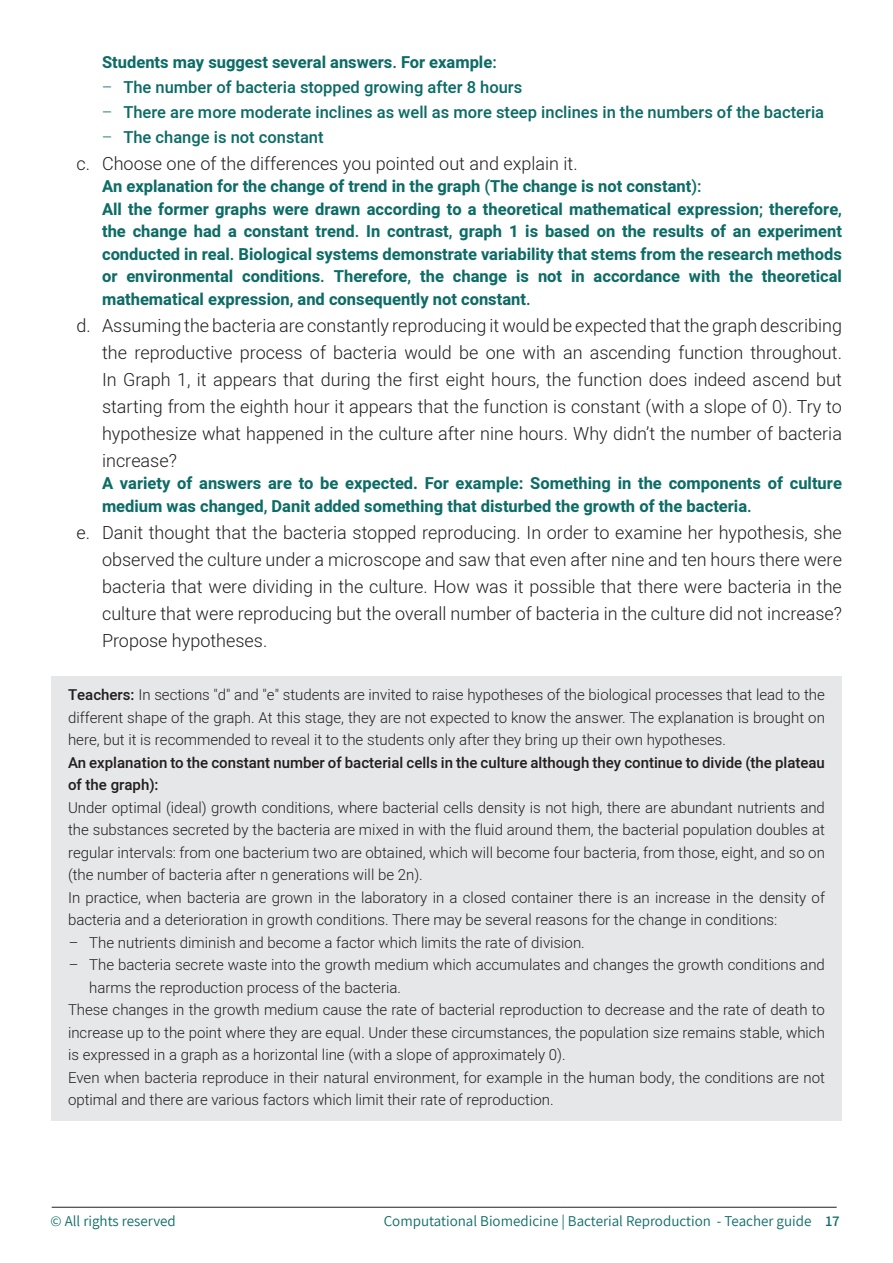
<style>
.page{position:relative;width:893px;height:1263px;background:#fff}
.page>*{position:absolute;margin:0;border:0;box-sizing:border-box;transform-origin:0 0}
.t1{font:300 18px/27px "Heebo";color:#231f20;text-align:justify}
.t2{font:700 16.5px/22.5px "Heebo";color:#0d6c66}
.t3{font:500 16.5px/24.8px "Heebo";color:#0d6c66}
.t4{font:300 16.5px "Heebo";color:#0d6c66}
.t5{font:300 15px/22.5px "Heebo";color:#231f20;text-align:justify}
.t6{font:500 15px/22.5px "Heebo";color:#231f20}
.t7{font:15px "Assistant";color:#0d6c66}
.t8{font:600 15px "Assistant";color:#0d6c66}
.s1{font-weight:700}
.s2{font-weight:500}
</style>
<div class="page">
<hr style="left:52px;top:1207px;width:785px;height:1px;background:#231f20">
<div style="left:51px;top:676px;width:791px;height:84px;background:#e6e7e9"></div>
<div style="left:51px;top:744px;width:791px;height:61px;background:#e6e7e9"></div>
<div style="left:51px;top:789px;width:791px;height:106px;background:#e6e7e9"></div>
<div style="left:51px;top:879px;width:791px;height:61px;background:#e6e7e9"></div>
<div style="left:51px;top:924px;width:791px;height:39px;background:#e6e7e9"></div>
<div style="left:51px;top:946px;width:791px;height:62px;background:#e6e7e9"></div>
<div style="left:51px;top:991px;width:791px;height:84px;background:#e6e7e9"></div>
<div style="left:51px;top:1059px;width:791px;height:61px;background:#e6e7e9"></div>
<p class="t3" style="left:123px;top:50px;width:400px;text-indent:-21px"><span class="s1">Students may suggest several answers</span>. <span class="s1">For example</span>:<br>The number of bacteria stopped growing after 8 hours</p>
<p class="t4" style="left:102px;top:76px;width:12px">–</p>
<p class="t1" style="left:77px;top:149px;width:15px">.c</p>
<p class="t1" style="left:77px;top:311px;width:16px">.d</p>
<p class="t1" style="left:77px;top:518px;width:15px">.e</p>
<p class="t4" style="left:102px;top:101px;width:12px">–</p>
<p class="t3" style="left:123px;top:100px;width:702px">There are more moderate inclines as well as more steep inclines in the numbers of the bacteria</p>
<p class="t3" style="left:123px;top:125px;width:202px">The change is not constant</p>
<p class="t4" style="left:102px;top:125px;width:12px">–</p>
<p class="t1" style="left:102px;top:149px;width:477px">Choose one of the differences you pointed out and explain .i t</p>
<p class="t2" style="left:102px;top:175px;width:601px">An explanation for the change of trend in the graph <span class="s2">(</span>The change is not constant <span class="s2">:(</span></p>
<p class="t2" style="left:102px;top:198px;width:741px">All the former graphs were drawn according to a theoretical mathematical expression<span class="s2">;</span> therefore<span class="s2">,</span></p>
<p class="t2" style="left:102px;top:220px;width:741px">the change had a constant trend<span class="s2">.</span> In contrast<span class="s2">,</span> graph 1 is based on the results of an experiment</p>
<p class="t2" style="left:102px;top:243px;width:741px">conducted in real<span class="s2">.</span> Biological systems demonstrate variability that stems from the research methods</p>
<p class="t2" style="left:762px;top:265px;width:81px">theoretical</p>
<p class="t2" style="left:334px;top:265px;width:79px">Therefore<span class="s2">,</span></p>
<p class="t2" style="left:126px;top:265px;width:108px">environmental</p>
<p class="t2" style="left:242px;top:265px;width:84px">conditions<span class="s2">.</span></p>
<p class="t2" style="left:420px;top:265px;width:25px">the</p>
<p class="t2" style="left:453px;top:265px;width:56px">change</p>
<p class="t2" style="left:594px;top:265px;width:88px">accordance</p>
<p class="t2" style="left:689px;top:265px;width:33px">with</p>
<p class="t2" style="left:729px;top:265px;width:25px">the</p>
<p class="t2" style="left:516px;top:265px;width:14px">is</p>
<p class="t2" style="left:571px;top:265px;width:15px">in</p>
<p class="t2" style="left:538px;top:265px;width:26px">not</p>
<p class="t2" style="left:102px;top:265px;width:430px">or<br>mathematical expression<span class="s2">,</span> and consequently not constant<span class="s2">.</span></p>
<p class="t1" style="left:102px;top:311px;width:741px">Assuming the bacteria are constantly reproducing it would be expected that the graph describing</p>
<p class="t1" style="left:102px;top:338px;width:741px">the reproductive process of bacteria would be one with an ascending function throughout.<br>In Graph 1, it appears that during the first eight hours, the function does indeed ascend but starting from the eighth hour it appears that the function is constant (with a slope of . )0 Try to hypothesize what happened in the culture after nine hours. Why didnt’ the number of bacteria increase?</p>
<p class="t2" style="left:102px;top:472px;width:741px">A variety of answers are to be expected. For example: Something in the components of culture medium was changed<span class="s2">,</span> Danit added something that disturbed the growth of the bacteria<span class="s2">.</span></p>
<p class="t1" style="left:102px;top:518px;width:741px">Danit thought that the bacteria stopped reproducing In. order to examine her hypothesis, she</p>
<p class="t1" style="left:102px;top:545px;width:741px">observed the culture under a microscope and saw that even after nine and ten hours there were bacteria that were dividing in the culture. How was it possible that there were bacteria in the culture that were reproducing but the overall number of bacteria in the culture did not increase?<br>Propose hypotheses.</p>
<p class="t5" style="left:68px;top:684px;width:758px"><span class="s2">Teachers</span> In<span class="s2">:</span> sections d" " and e" " students are invited to raise hypotheses of the biological processes that lead to the different shape of the graph. At this stage, they are not expected to know the answer. The explanation is brought on here, but isit recommended to reveal toit the students only after they bring up their own hypotheses.</p>
<p class="t6" style="left:68px;top:751px;width:758px">An explanation to the constant number of bacterial cells in the culture although they continue to divide (the plateau of the graph :(</p>
<p class="t5" style="left:68px;top:796px;width:758px">Under optimal (ideal) growth conditions, where bacterial cells density is not high, there are abundant nutrients and</p>
<p class="t5" style="left:68px;top:819px;width:758px">the substances secreted by the bacteria are mixed in with the fluid around them, the bacterial population doubles at</p>
<p class="t5" style="left:68px;top:841px;width:758px">regular intervals: from one bacterium two are obtained, which will become four bacteria, from those, eight, and so on</p>
<p class="t5" style="left:68px;top:864px;width:356px">(the number of bacteria after n generations will b e . (n2</p>
<p class="t5" style="left:68px;top:886px;width:758px">In practice, when bacteria are grown in the laboratory in a closed container there is an increase in the density of</p>
<p class="t5" style="left:68px;top:909px;width:711px">bacteria and a deterioration in growth conditions. There may be several reasons for the change in conditions:</p>
<p class="t5" style="left:89px;top:931px;width:497px">The nutrients diminish and become a factor which limits the rate of division.</p>
<p class="t5" style="left:69px;top:931px;width:11px">–</p>
<p class="t5" style="left:89px;top:954px;width:737px">The bacteria secrete waste into the growth medium which accumulates and changes the growth conditions and</p>
<p class="t5" style="left:69px;top:954px;width:11px">–</p>
<p class="t5" style="left:68px;top:976px;width:758px;text-align:left;text-indent:21px">harms the reproduction process of the bacteria.<br>These changes in the growth medium cause the rate of bacterial reproduction to decrease and the rate of death to increase up to the point where they are equal. Under these circumstances, the population size remains stable, which is expressed in a graph as a horizontal line (with a slope of approximately . (0<br>Even when bacteria reproduce in their natural environment, for example in the human body, the conditions are not optimal and there are various factors which limit their rate of reproduction.</p>
<p class="t7" style="left:51px;top:1211px;width:127px">© All rights reserved</p>
<p class="t7" style="left:384px;top:1211px;width:429px">Computational Biomedicine | Bacterial Reproduction - Teacher guide</p>
<p class="t8" style="left:825px;top:1211px;width:16px">17</p>
</div>
